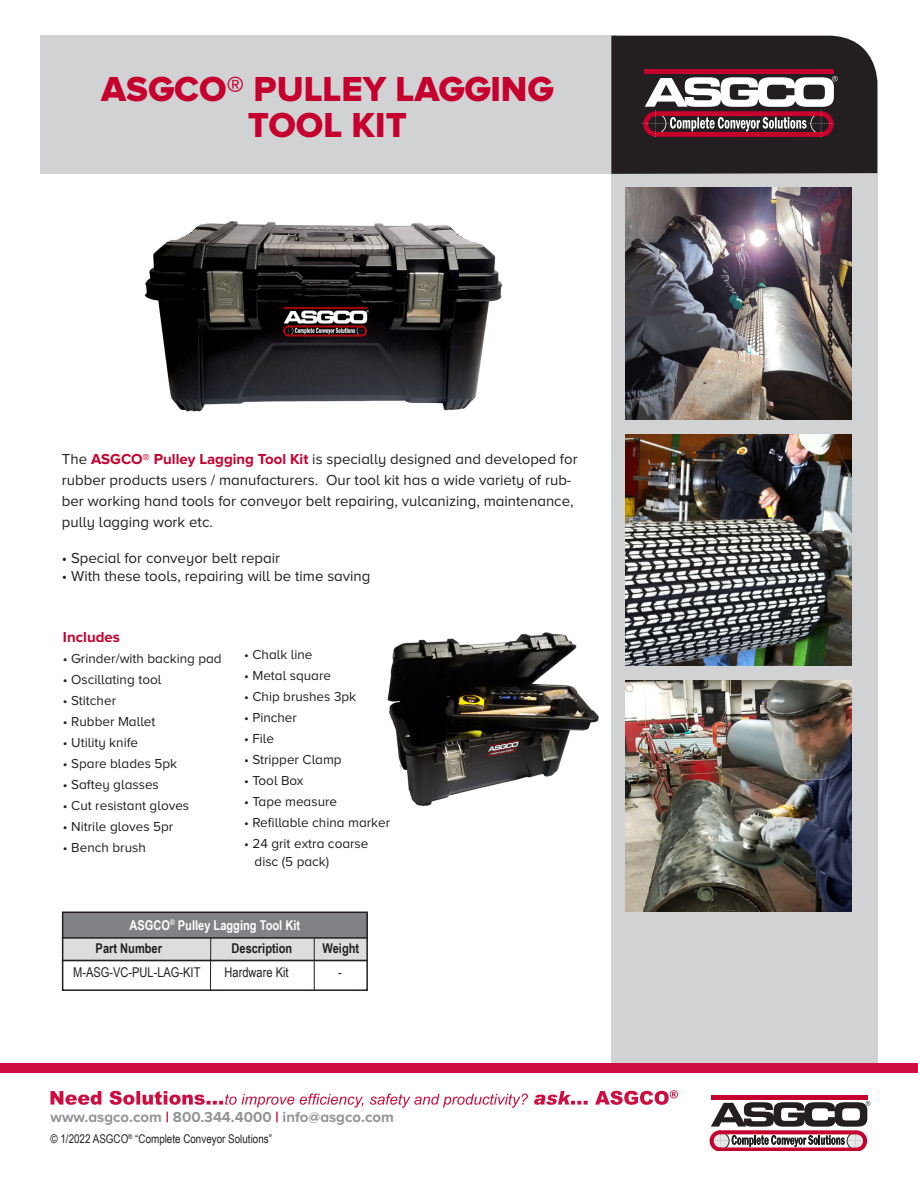
<style>
.page{position:relative;width:918px;height:1188px;background:#fff}
.page>*{position:absolute;margin:0;border:0;box-sizing:border-box;transform-origin:0 0}
.t1{font:36px/36px "Proxima Nova A Extrabld";color:#c5002e;text-align:center}
.t2{font:15px/21px "Proxima Nova A";color:#231f20}
.t3{font:700 15px "Proxima Nova A";color:#939598}
.t4{font:700 15px "Proxima Nova";color:#c5002e}
.t5{font:13.5px/18px "Proxima Nova A";color:#231f20}
.Paragraph_Style_3{font:13.5px "Arial Narrow";color:#231f20}
.t6{font:700 13.5px "Arial Narrow";color:#231f20}
.t7{font:700 13.5px "Arial Narrow";color:#fff}
.t8{font:12px "Arial Narrow";color:#231f20}
.s1{font-family:"Proxima Nova";font-weight:700;color:#c5002e}
.s2{color:#c5002e}
</style>
<div class="page">
<div style="left:611px;top:174px;width:267px;height:893px;background:#d1d2d4"></div>
<div style="left:0;top:1064px;width:918px;height:9px;background:#cd0d40"></div>
<hr style="left:711px;top:1095px;width:156px;height:4px;background:#c5002e">
<svg style="left:710px;top:1101px;width:160px;height:49px"></svg>
<svg style="left:51px;top:1090px;width:627px;height:18px"></svg>
<div style="left:40px;top:36px;width:577px;height:138px;background:#d1d2d4"></div>
<svg style="left:611px;top:36px;width:266px;height:138px;background:#4d3a3f"></svg>
<img style="left:387px;top:632px;width:212px;height:175px">
<img style="left:144px;top:221px;width:359px;height:191px">
<img style="left:625px;top:188px;width:226px;height:231px">
<img style="left:625px;top:680px;width:226px;height:232px">
<img style="left:625px;top:434px;width:226px;height:231px">
<div style="left:62px;top:938px;width:306px;height:23px;background:#dcdddf"></div>
<hr style="left:210px;top:930px;width:1px;height:61px;background:#231f20">
<hr style="left:314px;top:930px;width:1px;height:61px;background:#231f20">
<div style="left:63px;top:912px;width:305px;height:26px;background:#808285"></div>
<hr style="left:62px;top:937px;width:306px;height:2px;background:#231f20">
<hr style="left:62px;top:960px;width:306px;height:1px;background:#231f20">
<div style="left:62px;top:912px;width:306px;height:79px;border:2px solid #231f20"></div>
<h1 class="t1" style="left:101px;top:70px;width:454px">ASGCO® PULLEY LAGGING<br>TOOL KIT</h1>
<p class="t2" style="left:62px;top:448px;width:517px">The <span class="s1">ASGCO® Pulley Lagging Tool Kit</span> is specially designed and developed for rubber products users / manufacturers. Our tool kit has a wide variety of rub&shy;ber working hand tools for conveyor belt repairing, vulcanizing, maintenance, pully lagging work etc.</p>
<p class="t2" style="left:62px;top:547px;width:220px">• Special for conveyor belt repair</p>
<p class="t2" style="left:62px;top:565px;width:310px">• With these tools, repairing will be time saving</p>
<p class="t4" style="left:63px;top:628px;width:58px">Includes</p>
<p class="t5" style="left:63px;top:649px;width:160px">• Grinder/with backing pad</p>
<p class="t5" style="left:63px;top:670px;width:100px">• Oscillating tool</p>
<p class="t5" style="left:63px;top:691px;width:55px">• Stitcher</p>
<p class="t5" style="left:63px;top:712px;width:94px">• Rubber Mallet</p>
<p class="t5" style="left:63px;top:733px;width:77px">• Utility knife</p>
<p class="t5" style="left:63px;top:754px;width:116px">• Spare blades 5pk</p>
<p class="t5" style="left:63px;top:775px;width:97px">• Saftey glasses</p>
<p class="t5" style="left:63px;top:796px;width:128px">• Cut resistant gloves</p>
<p class="t5" style="left:63px;top:817px;width:112px">• Nitrile gloves 5pr</p>
<p class="t5" style="left:63px;top:838px;width:84px">• Bench brush</p>
<p class="t5" style="left:244px;top:646px;width:70px">• Chalk line</p>
<p class="t5" style="left:244px;top:667px;width:88px">• Metal square</p>
<p class="t5" style="left:244px;top:688px;width:114px">• Chip brushes 3pk</p>
<p class="t5" style="left:244px;top:709px;width:54px">• Pincher</p>
<p class="t5" style="left:244px;top:730px;width:32px">• File</p>
<p class="t5" style="left:244px;top:751px;width:99px">• Stripper Clamp</p>
<p class="t5" style="left:244px;top:772px;width:61px">• Tool Box</p>
<p class="t5" style="left:244px;top:793px;width:95px">• Tape measure</p>
<p class="t5" style="left:244px;top:814px;width:148px">• Refillable china marker</p>
<p class="t5" style="left:255px;top:835px;width:115px;text-indent:-10px">• 24 grit extra coarse disc (5 pack)</p>
<p class="t7" style="left:129px;top:915px;width:172px">ASGCO<sup>®</sup> Pulley Lagging Tool Kit</p>
<p class="t6" style="left:96px;top:938px;width:68px">Part Number</p>
<p class="t6" style="left:232px;top:938px;width:62px">Description</p>
<p class="t6" style="left:323px;top:938px;width:38px">Weight</p>
<p class="Paragraph_Style_3" style="left:73px;top:962px;width:129px">M-ASG-VC-PUL-LAG-KIT</p>
<p class="Paragraph_Style_3" style="left:225px;top:962px;width:65px">Hardware Kit</p>
<p class="Paragraph_Style_3" style="left:338px;top:962px;width:5px">-</p>
<p class="t3" style="left:51px;top:1109px;width:345px">www.asgco.com <span class="s2">|</span> 800.344.4000 <span class="s2">|</span> info@asgco.com</p>
<p class="t8" style="left:51px;top:1130px;width:223px">© 1/2022 ASGCO<sup>®</sup> “Complete Conveyor Solutions”</p>
</div>
